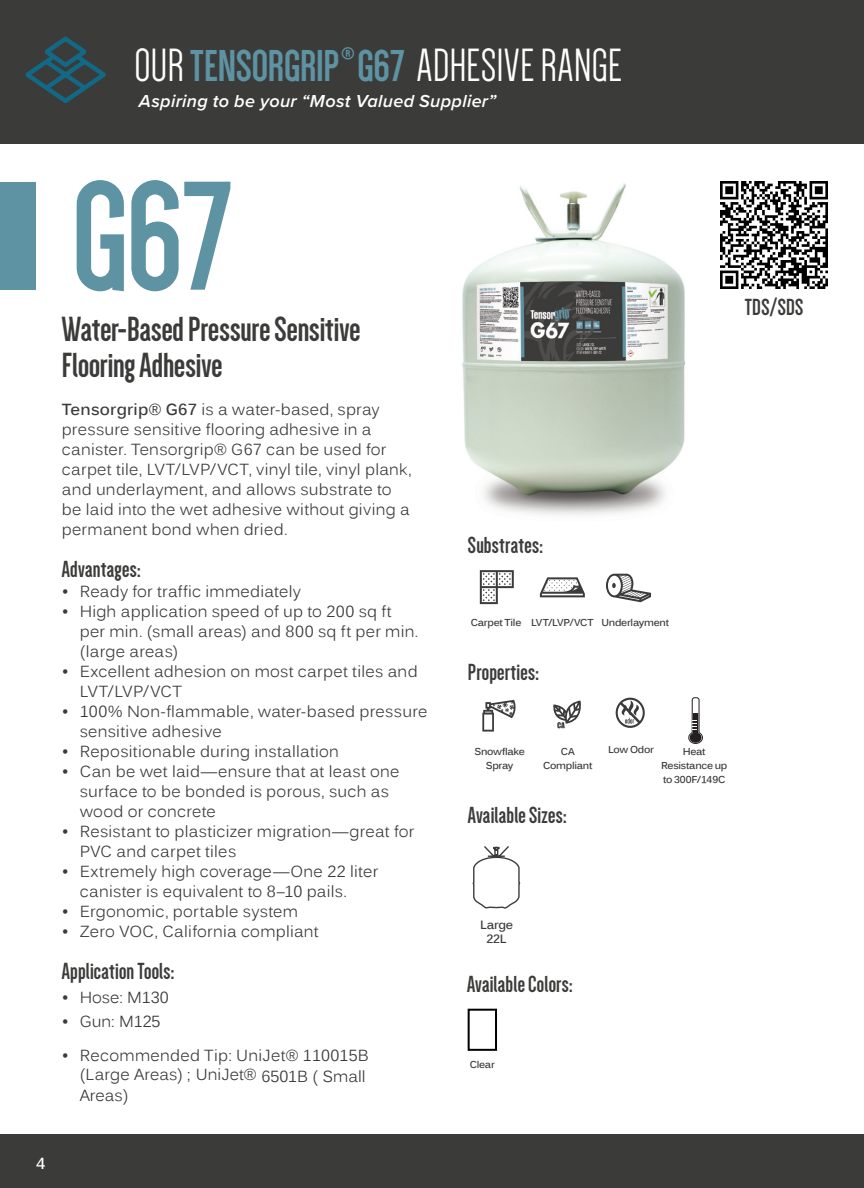
<style>
.page{position:relative;width:864px;height:1188px;background:#fff}
.page>*{position:absolute;margin:0;border:0;box-sizing:border-box;transform-origin:0 0}
.t1{font:700 160px "Dense";color:#5d93a2}
.t2{font:48px "Dense";color:#fff}
.t3{font:700 36px/36px "Dense";color:#3b3b3a}
.t4{font:700 24px "Dense";letter-spacing:.01em;color:#3b3b3a}
.t5{font:italic 600 18px "Proxima Nova";letter-spacing:.02em;color:#fff}
.t6{font:16px/20px "Kalinga";letter-spacing:.015em;color:#3b3b3a}
.t7{font:700 16px "Kalinga";color:#fff}
.t8{font:700 12px/14px "Kalinga";letter-spacing:-.02em;color:#3b3b3a;text-align:center}
.t9{font:700 10px/14px "Kalinga";letter-spacing:-.025em;color:#3b3b3a;text-align:center}
.s1{font-weight:700;font-size:46px;color:#5d93a2}
.s2{font-weight:700}
</style>
<div class="page">
<div style="left:0;top:0;width:864px;height:144px;background:#3b3b3a"></div>
<div style="left:0;top:1134px;width:864px;height:54px;background:#3b3b3a"></div>
<svg style="left:25px;top:36px;width:81px;height:67px"></svg>
<svg style="left:480px;top:570px;width:34px;height:34px"></svg>
<div style="left:0;top:182px;width:36px;height:108px;background:#5d93a2"></div>
<svg style="left:472px;top:846px;width:48px;height:63px"></svg>
<img style="left:720px;top:182px;width:108px;height:107px">
<div style="left:468px;top:1009px;width:29px;height:42px;border:2px solid #000"></div>
<svg style="left:482px;top:700px;width:34px;height:32px"></svg>
<svg style="left:540px;top:577px;width:45px;height:20px"></svg>
<svg style="left:606px;top:574px;width:45px;height:28px"></svg>
<svg style="left:553px;top:701px;width:28px;height:27px"></svg>
<svg style="left:688px;top:697px;width:15px;height:47px"></svg>
<img style="left:462px;top:183px;width:224px;height:332px">
<svg style="left:616px;top:698px;width:29px;height:30px"></svg>
<h2 class="t2" style="left:134px;top:41px;width:490px">OUR <span class="s1">TENSORGRIP</span><sup>®</sup> <span class="s1">G67</span> ADHESIVE RANGE</h2>
<p class="t5" style="left:139px;top:87px;width:359px">Aspiring to be your “Most Valued Supplier”</p>
<p class="t1" style="left:72px;top:158px;width:161px">G67</p>
<p class="t3" style="left:62px;top:312px;width:300px">Water-Based Pressure Sensitive<br>Flooring Adhesive</p>
<p class="t6" style="left:62px;top:401px;width:352px"><span class="s2">Tensorgrip® G67</span> is a water-based, spray pressure sensitive flooring adhesive in a canister. Tensorgrip® G67 can be used for carpet tile, LVT/LVP/VCT, vinyl tile, vinyl plank, and underlayment, and allows substrate to be laid into the wet adhesive without giving a permanent bond when dried.</p>
<p class="t4" style="left:62px;top:558px;width:80px">Advantages:</p>
<p class="t6" style="left:62px;top:583px;width:241px">• Ready for traffic immediately</p>
<p class="t6" style="left:80px;top:603px;width:340px;text-indent:-18px">• High application speed of up to 200 sq ft per min. (small areas) and 800 sq ft per min. (large areas)</p>
<p class="t6" style="left:80px;top:663px;width:339px;text-indent:-18px">• Excellent adhesion on most carpet tiles and<br>LVT/LVP/VCT</p>
<p class="t6" style="left:80px;top:703px;width:349px;text-indent:-18px">• 100% Non-flammable, water-based pressure sensitive adhesive</p>
<p class="t6" style="left:62px;top:743px;width:279px">• Repositionable during installation</p>
<p class="t6" style="left:80px;top:763px;width:321px;text-indent:-18px">• Can be wet laid—ensure that at least one surface to be bonded is porous, such as wood or concrete</p>
<p class="t6" style="left:80px;top:823px;width:336px;text-indent:-18px">• Resistant to plasticizer migration—great for<br>PVC and carpet tiles</p>
<p class="t6" style="left:80px;top:863px;width:300px;text-indent:-18px">• Extremely high coverage—One 22 liter canister is equivalent to 8–10 pails.</p>
<p class="t6" style="left:62px;top:903px;width:238px">• Ergonomic, portable system</p>
<p class="t6" style="left:62px;top:923px;width:258px">• Zero VOC, California compliant</p>
<p class="t4" style="left:62px;top:960px;width:114px">Application Tools:</p>
<p class="t6" style="left:62px;top:989px;width:108px">• Hose: M130</p>
<p class="t6" style="left:62px;top:1013px;width:100px">• Gun: M125</p>
<p class="t6" style="left:80px;top:1047px;width:291px;text-indent:-18px">• Recommended Tip: UniJet® 110015B (Large Areas) ; UniJet® 6501B ( Small<br>Areas)</p>
<p class="t7" style="left:36px;top:1153px;width:11px">4</p>
<p class="t4" style="left:745px;top:295px;width:60px">TDS/SDS</p>
<p class="t4" style="left:468px;top:534px;width:76px">Substrates:</p>
<p class="t9" style="left:471px;top:617px;width:52px">Carpet Tile</p>
<p class="t9" style="left:531px;top:617px;width:64px">LVT/LVP/VCT</p>
<p class="t9" style="left:601px;top:617px;width:69px">Underlayment</p>
<p class="t4" style="left:468px;top:660px;width:72px">Properties:</p>
<p class="t9" style="left:474px;top:745px;width:52px">Snowflake<br>Spray</p>
<p class="t9" style="left:608px;top:744px;width:47px">Low Odor</p>
<p class="t9" style="left:543px;top:745px;width:51px">CA<br>Compliant</p>
<p class="t9" style="left:661px;top:746px;width:68px">Heat<br>Resistance up to 300F/149C</p>
<p class="t4" style="left:468px;top:803px;width:100px">Available Sizes:</p>
<p class="t8" style="left:480px;top:918px;width:35px">Large<br>22L</p>
<p class="t4" style="left:467px;top:973px;width:107px">Available Colors:</p>
<p class="t9" style="left:470px;top:1058px;width:27px">Clear</p>
</div>
